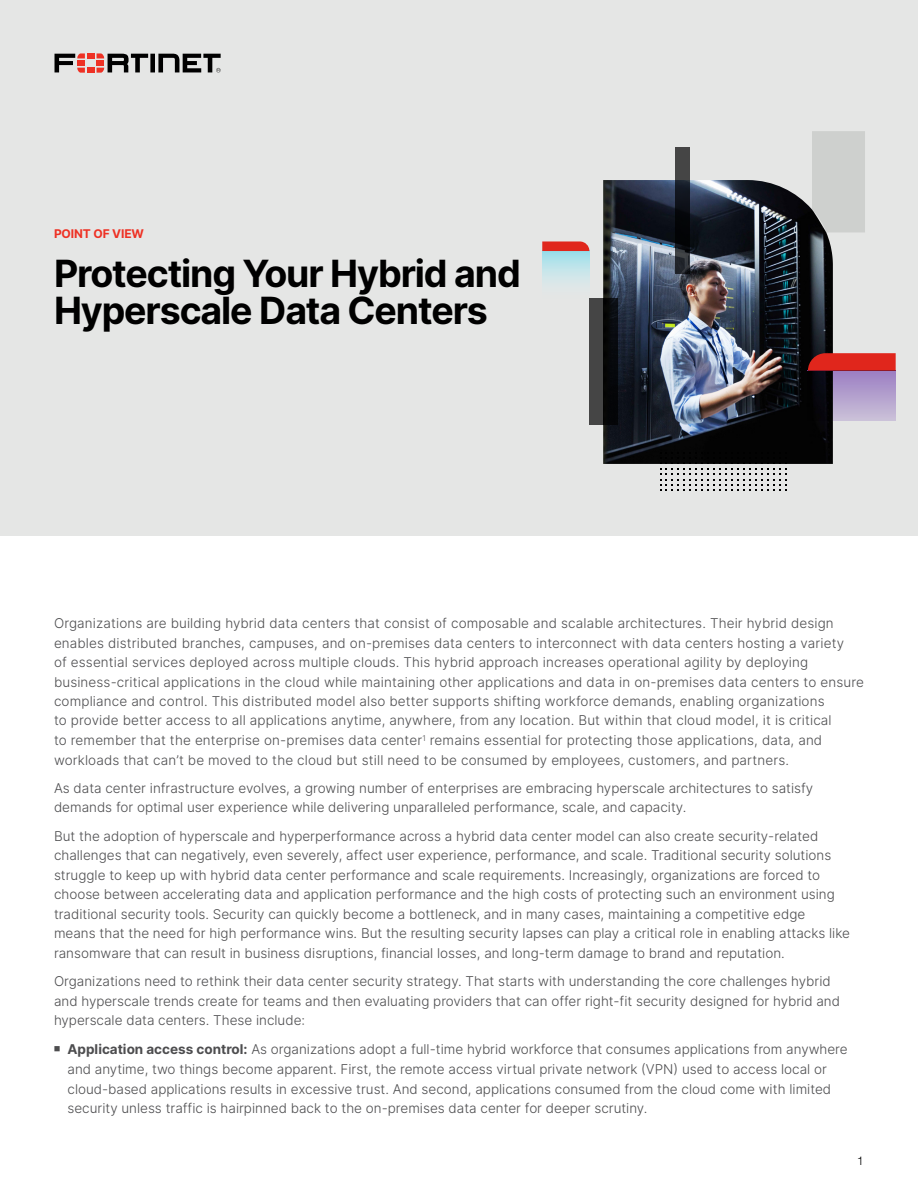
<style>
.page{position:relative;width:918px;height:1188px;background:#fff}
.page>*{position:absolute;margin:0;border:0;box-sizing:border-box;transform-origin:0 0}
.t1{font:700 37.5px/37.5px "Inter";letter-spacing:-.03em;color:#000}
.t2{font:300 13.5px/19.5px "Inter";color:#4d4d4f}
.t3{font:700 12px "Inter";letter-spacing:-.01em;color:#ee3124}
.t4{font:300 12px "Helvetica Neue LT Pro";color:#000}
.s1{font-weight:700}
</style>
<div class="page">
<div style="left:0;top:0;width:918px;height:536px;background:#e5e6e5"></div>
<svg style="left:55px;top:53px;width:166px;height:20px"></svg>
<img style="left:603px;top:180px;width:230px;height:284px">
<div style="left:589px;top:298px;width:14px;height:126px;background:#454545"></div>
<div style="left:603px;top:298px;width:14px;height:126px;background:#060608"></div>
<svg style="left:675px;top:147px;width:14px;height:126px"></svg>
<svg style="left:660px;top:452px;width:127px;height:39px"></svg>
<svg style="left:542px;top:241px;width:47px;height:10px"></svg>
<svg style="left:808px;top:353px;width:88px;height:18px"></svg>
<img style="left:808px;top:371px;width:88px;height:50px">
<div style="left:812px;top:131px;width:53px;height:101px;background:#ced0ce"></div>
<p class="t3" style="left:54px;top:225px;width:92px">POINT OF VIEW</p>
<h1 class="t1" style="left:54px;top:254px;width:468px">Protecting Your Hybrid and<br>Hyperscale Data Centers</h1>
<p class="t2" style="left:54px;top:613px;width:812px">Organizations are building hybrid data centers that consist of composable and scalable architectures. Their hybrid design enables distributed branches, campuses, and on-premises data centers to interconnect with data centers hosting a variety<br>of essential services deployed across multiple clouds. This hybrid approach increases operational agility by deploying business-critical applications in the cloud while maintaining other applications and data in on-premises data centers to ensure compliance and control. This distributed model also better supports shifting workforce demands, enabling organizations<br>to provide better access to all applications anytime, anywhere, from any location. But within that cloud model, it is critical<br>to remember that the enterprise on-premises data center<sup>1</sup> remains essential for protecting those applications, data, and workloads that can’t be moved to the cloud but still need to be consumed by employees, customers, and partners.</p>
<p class="t2" style="left:54px;top:778px;width:761px">As data center infrastructure evolves, a growing number of enterprises are embracing hyperscale architectures to satisfy demands for optimal user experience while delivering unparalleled performance, scale, and capacity.</p>
<p class="t2" style="left:54px;top:826px;width:798px">But the adoption of hyperscale and hyperperformance across a hybrid data center model can also create security-related challenges that can negatively, even severely, affect user experience, performance, and scale. Traditional security solutions struggle to keep up with hybrid data center performance and scale requirements. Increasingly, organizations are forced to choose between accelerating data and application performance and the high costs of protecting such an environment using traditional security tools. Security can quickly become a bottleneck, and in many cases, maintaining a competitive edge means that the need for high performance wins. But the resulting security lapses can play a critical role in enabling attacks like ransomware that can result in business disruptions, financial losses, and long-term damage to brand and reputation.</p>
<p class="t2" style="left:54px;top:971px;width:788px">Organizations need to rethink their data center security strategy. That starts with understanding the core challenges hybrid and hyperscale trends create for teams and then evaluating providers that can offer right-fit security designed for hybrid and hyperscale data centers. These include:</p>
<p class="t2" style="left:68px;top:1039px;width:782px;text-indent:-14px">■ <span class="s1">Application access control:</span> As organizations adopt a full-time hybrid workforce that consumes applications from anywhere and anytime, two things become apparent. First, the remote access virtual private network (VPN) used to access local or cloud-based applications results in excessive trust. And second, applications consumed from the cloud come with limited security unless traffic is hairpinned back to the on-premises data center for deeper scrutiny.</p>
<p class="t4" style="left:857px;top:1154px;width:8px">1</p>
</div>
